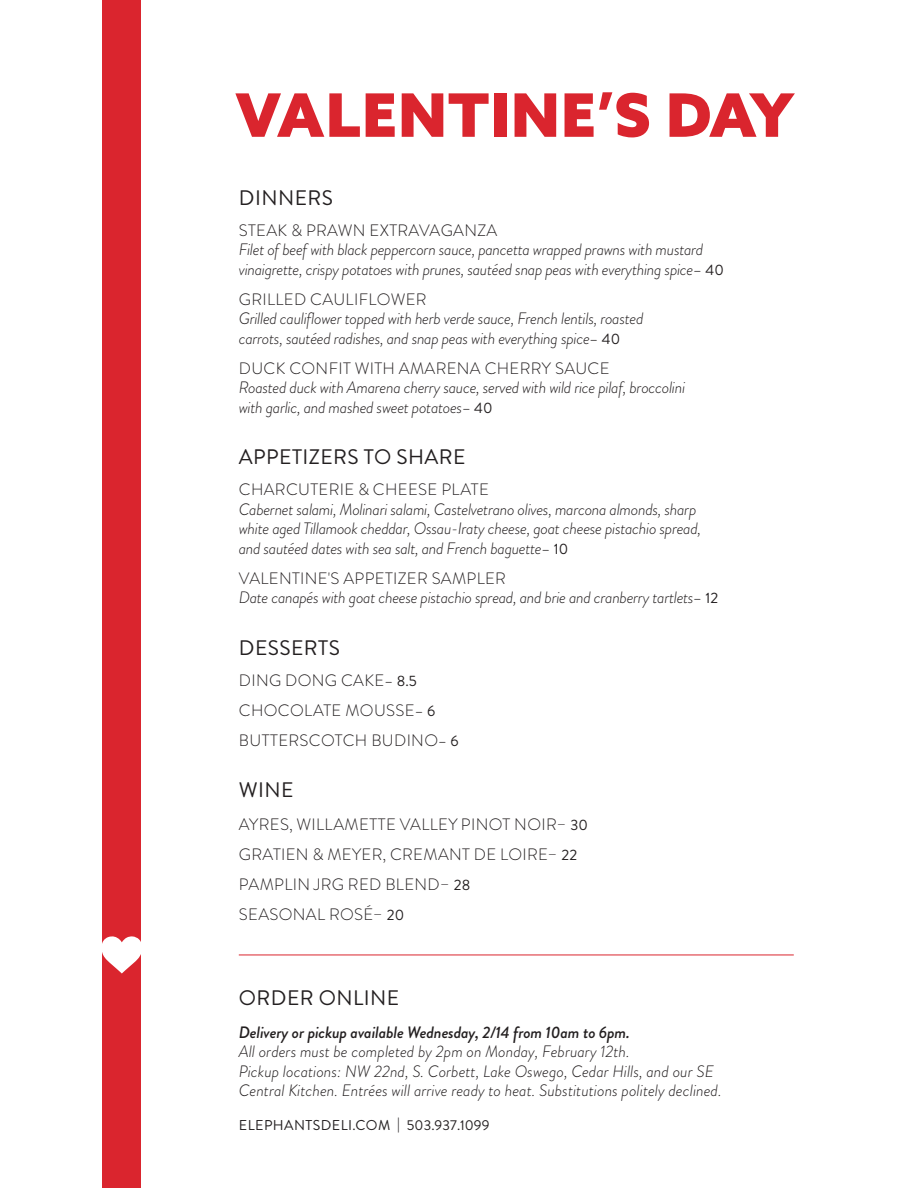
<style>
.page{position:relative;width:918px;height:1188px;background:#fff}
.page>*{position:absolute;margin:0;border:0;box-sizing:border-box;transform-origin:0 0}
.t1{font:900 60px "Azo Sans";letter-spacing:.025em;color:#da252e}
.t2{font:21px "Brandon Grotesque";letter-spacing:.02em;color:#231f20}
.t3{font:italic 300 16.5px/19.5px "Brandon Grotesque";letter-spacing:-.02em;color:#231f20}
.t4{font:300 16.5px/30px "Brandon Grotesque";letter-spacing:.02em;color:#231f20}
.t5{font:italic 300 16.5px/19.5px "Brandon Grotesque";color:#231f20}
.t6{font:italic 500 16.5px "Brandon Grotesque";letter-spacing:-.01em;color:#231f20}
.t7{font:14.25px "Brandon Grotesque";letter-spacing:.03em;color:#231f20}
.s1{font-weight:400;font-style:normal;font-size:15px}
.s2{font-style:normal}
.s3{font-weight:400;font-size:15px}
</style>
<div class="page">
<hr style="left:239px;top:955px;width:555px;height:1px;background:#da252e">
<div style="left:103px;top:0;width:38px;height:1188px;background:#da252e"></div>
<svg style="left:102px;top:936px;width:39px;height:38px"></svg>
<h1 class="t1" style="left:236px;top:75px;width:560px">VALENTINE’S DAY</h1>
<p class="t2" style="left:239px;top:183px;width:96px">DINNERS</p>
<p class="t4" style="left:239px;top:215px;width:260px">STEAK &amp; PRAWN EXTRAVAGANZA</p>
<p class="t3" style="left:239px;top:240px;width:487px">Filet of beef with black peppercorn sauce, pancetta wrapped prawns with mustard vinaigrette, crispy potatoes with prunes, sautéed snap peas with everything spice<span class="s1">– 40</span></p>
<p class="t4" style="left:239px;top:284px;width:189px">GRILLED CAULIFLOWER</p>
<p class="t3" style="left:239px;top:309px;width:406px">Grilled cauliflower topped with herb verde sauce, French lentils, roasted carrots, sautéed radishes, and snap peas with everything spice<span class="s1">– 40</span></p>
<p class="t4" style="left:239px;top:353px;width:372px">DUCK CONFIT WITH AMARENA CHERRY SAUCE</p>
<p class="t3" style="left:239px;top:378px;width:448px">Roasted duck with Amarena cherry sauce, served with wild rice pilaf, broccolini with garlic, and mashed sweet potatoes<span class="s1">– 40</span></p>
<p class="t2" style="left:239px;top:443px;width:228px">APPETIZERS TO SHARE</p>
<p class="t4" style="left:239px;top:475px;width:251px">CHARCUTERIE &amp; CHEESE PLATE</p>
<p class="t3" style="left:239px;top:499px;width:464px">Cabernet salami, Molinari salami, Castelvetrano olives, marcona almonds, sharp white aged Tillamook cheddar, Ossau-Iraty cheese, goat cheese pistachio spread, and sautéed dates with sea salt, and French baguette<span class="s1">– 10</span></p>
<p class="t3" style="left:239px;top:568px;width:481px"><span class="s2">VALENTINE'S APPETIZER SAMPLER<br></span>Date canapés with goat cheese pistachio spread, and brie and cranberry tartlets<span class="s1">– 12</span></p>
<p class="t2" style="left:239px;top:633px;width:102px">DESSERTS</p>
<p class="t4" style="left:239px;top:665px;width:221px">DING DONG CAKE<span class="s3">– 8.5<br></span>CHOCOLATE MOUSSE<span class="s3">– 6<br></span>BUTTERSCOTCH BUDINO<span class="s3">– 6</span></p>
<p class="t2" style="left:239px;top:775px;width:56px">WINE</p>
<p class="t4" style="left:239px;top:809px;width:351px">AYRES, WILLAMETTE VALLEY PINOT NOIR– <span class="s3">30<br></span>GRATIEN &amp; MEYER, CREMANT DE LOIRE– <span class="s3">22<br></span>PAMPLIN JRG RED BLEND– <span class="s3">28<br></span>SEASONAL ROSÉ– <span class="s3">20</span></p>
<p class="t2" style="left:239px;top:983px;width:162px">ORDER ONLINE</p>
<p class="t6" style="left:239px;top:1020px;width:393px">Delivery or pickup available Wednesday, 2/14 from 10am to 6pm.</p>
<p class="t5" style="left:239px;top:1042px;width:484px">All orders must be completed by 2pm on Monday, February 12th.<br>Pickup locations: NW 22nd, S. Corbett, Lake Oswego, Cedar Hills, and our SE<br>Central Kitchen. Entrées will arrive ready to heat. Substitutions politely declined.</p>
<p class="t7" style="left:239px;top:1115px;width:252px">ELEPHANTSDELI.COM | 503.937.1099</p>
</div>
